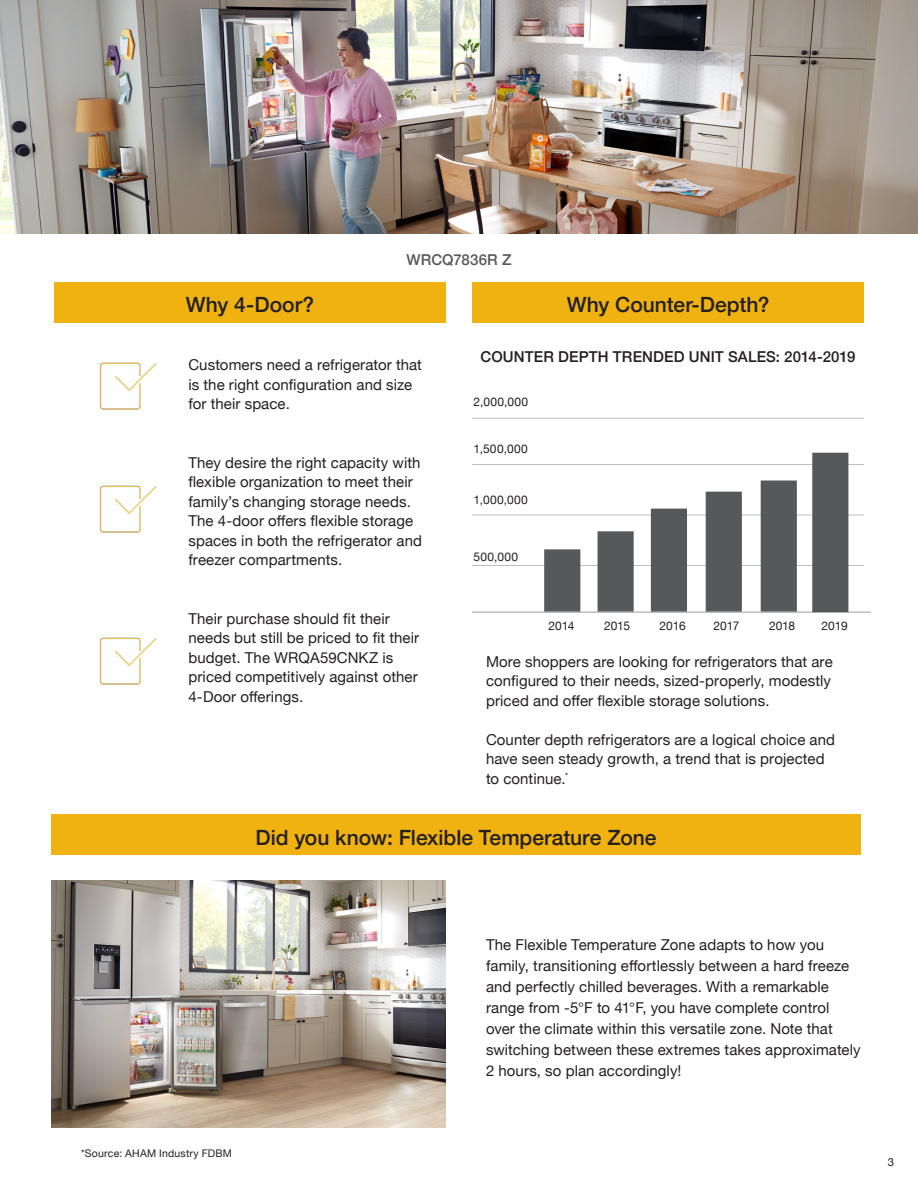
<style>
.page{position:relative;width:918px;height:1188px;background:#fff}
.page>*{position:absolute;margin:0;border:0;box-sizing:border-box;transform-origin:0 0}
.Header_3{font:500 21px "Helvetica Neue";color:#231f20}
.Copy{font:15px/19.5px "Helvetica Neue";letter-spacing:.005em;color:#231f20}
.Header_3-2{font:500 15px "Helvetica Neue";letter-spacing:.01em;color:#231f20}
.Image_Caption{font:500 15px "Helvetica Neue";letter-spacing:.005em;color:#57585a}
.Copy-2{font:12px "Helvetica Neue";color:#231f20}
.t1{font:11.25px "Helvetica Neue";color:#231f20}
.disclaimer{font:10.5px "Helvetica Neue";letter-spacing:.02em;color:#231f20}
</style>
<div class="page">
<div style="left:54px;top:282px;width:392px;height:40px;background:#efb211"></div>
<div style="left:472px;top:282px;width:392px;height:40px;background:#efb211"></div>
<hr style="left:472px;top:464px;width:392px;height:1px;background:#bcbdc0">
<hr style="left:472px;top:515px;width:392px;height:1px;background:#bcbdc0">
<hr style="left:472px;top:565px;width:392px;height:1px;background:#bcbdc0">
<div style="left:761px;top:481px;width:36px;height:132px;background:#57585a;border:2px solid #57585a"></div>
<div style="left:706px;top:492px;width:36px;height:121px;background:#57585a;border:2px solid #57585a"></div>
<div style="left:651px;top:509px;width:36px;height:104px;background:#57585a"></div>
<div style="left:598px;top:531px;width:36px;height:82px;background:#57585a;border:2px solid #57585a"></div>
<div style="left:544px;top:549px;width:36px;height:64px;background:#57585a;border:2px solid #57585a"></div>
<hr style="left:472px;top:418px;width:392px;height:1px;background:#bcbdc0">
<hr style="left:472px;top:611px;width:399px;height:2px;background:#bcbdc0">
<div style="left:812px;top:453px;width:36px;height:159px;background:#57585a;border:2px solid #57585a"></div>
<img style="left:55px;top:322px;width:145px;height:88px">
<img style="left:99px;top:485px;width:58px;height:48px">
<img style="left:99px;top:637px;width:58px;height:48px">
<div style="left:51px;top:814px;width:810px;height:41px;background:#efb211"></div>
<img style="left:51px;top:880px;width:395px;height:248px">
<img style="left:0;top:0;width:918px;height:233px">
<p class="Image_Caption" style="left:407px;top:247px;width:106px">WRCQ7836R Z</p>
<p class="Header_3" style="left:186px;top:288px;width:130px">Why 4-Door?</p>
<p class="Header_3" style="left:567px;top:288px;width:204px">Why Counter-Depth?</p>
<p class="Copy" style="left:188px;top:356px;width:235px">Customers need a refrigerator that is the right configuration and size for their space.</p>
<p class="Copy" style="left:188px;top:454px;width:234px">They desire the right capacity with flexible organization to meet their family’s changing storage needs.</p>
<p class="Copy" style="left:188px;top:512px;width:235px">The 4-door offers flexible storage spaces in both the refrigerator and freezer compartments.</p>
<p class="Copy" style="left:188px;top:610px;width:232px">Their purchase should fit their needs but still be priced to fit their budget. The WRQA59CNKZ is priced competitively against other<br>4-Door offerings.</p>
<p class="Header_3-2" style="left:481px;top:345px;width:376px">COUNTER DEPTH TRENDED UNIT SALES: 2014-2019</p>
<p class="Copy-2" style="left:474px;top:393px;width:56px">2,000,000</p>
<p class="Copy-2" style="left:474px;top:440px;width:56px">1,500,000</p>
<p class="Copy-2" style="left:474px;top:491px;width:56px">1,000,000</p>
<p class="Copy-2" style="left:474px;top:548px;width:46px">500,000</p>
<p class="Copy-2" style="left:549px;top:617px;width:27px">2014</p>
<p class="Copy-2" style="left:604px;top:617px;width:28px">2015</p>
<p class="Copy-2" style="left:660px;top:617px;width:28px">2016</p>
<p class="Copy-2" style="left:714px;top:617px;width:27px">2017</p>
<p class="Copy-2" style="left:769px;top:617px;width:28px">2018</p>
<p class="Copy-2" style="left:822px;top:617px;width:28px">2019</p>
<p class="Copy" style="left:486px;top:652px;width:348px;text-align:justify">More shoppers are looking for refrigerators that are configured to their needs, sized-properly, modestly priced and offer flexible storage solutions.</p>
<p class="Copy" style="left:486px;top:730px;width:351px">Counter depth refrigerators are a logical choice and have seen steady growth, a trend that is projected to continue.<sup>*</sup></p>
<p class="Header_3" style="left:255px;top:820px;width:403px">Did you know: Flexible Temperature Zone</p>
<p class="disclaimer" style="left:81px;top:1146px;width:153px">*Source: AHAM Industry FDBM</p>
<p class="Copy" style="left:486px;top:935px;width:376px;line-height:21px">The Flexible Temperature Zone adapts to how you family, transitioning effortlessly between a hard freeze and perfectly chilled beverages. With a remarkable range from -5°F to 41°F, you have complete control over the climate within this versatile zone. Note that switching between these extremes takes approximately 2 hours, so plan accordingly!</p>
<p class="t1" style="left:888px;top:1154px;width:8px">3</p>
</div>
